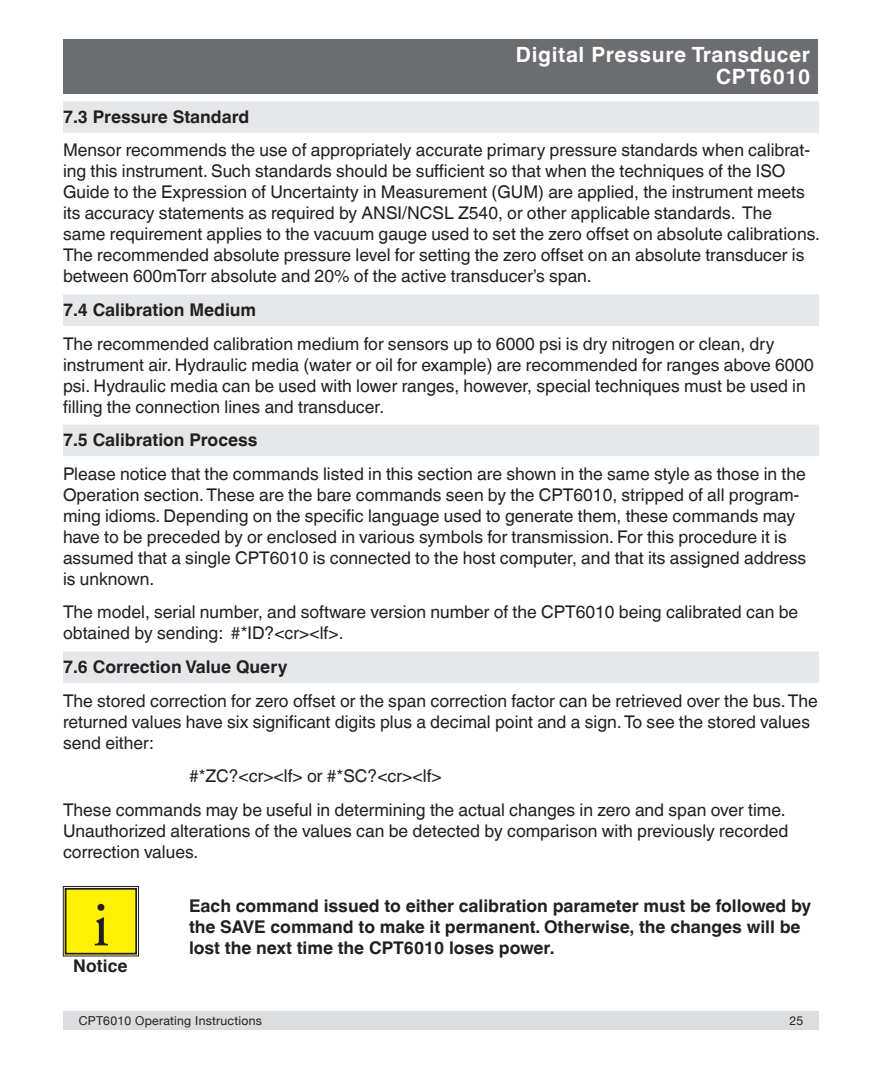
<style>
.page{position:relative;width:882px;height:1071px;background:#fff}
.page>*{position:absolute;margin:0;border:0;box-sizing:border-box;transform-origin:0 0}
.t1{font:66.5px "Adobe Garamond Pro";color:#231f20}
.t2{font:700 21px/22.8px "Helvetica World";letter-spacing:.03em;color:#fff;text-align:right}
.Body_Copy{font:17.5px/21px "Helvetica World";color:#231f20}
.text_by_symbols{font:700 17.5px/21px "Helvetica World";color:#231f20}
.Sub-heading{font:700 17.5px "Helvetica World";color:#231f20}
.t3{font:700 17.5px "Helvetica";letter-spacing:.01em;color:#231f20}
.t4{font:12.25px "Helvetica Neue";letter-spacing:.02em;color:#231f20}
</style>
<div class="page">
<div style="left:63px;top:1011px;width:756px;height:19px;background:#dcdddf"></div>
<div style="left:64px;top:39px;width:754px;height:55px;background:#6c6d70"></div>
<div style="left:63px;top:101px;width:756px;height:32px;background:#e6e7e9"></div>
<div style="left:63px;top:294px;width:756px;height:32px;background:#e6e7e9"></div>
<div style="left:63px;top:425px;width:756px;height:31px;background:#e6e7e9"></div>
<div style="left:63px;top:651px;width:756px;height:32px;background:#e6e7e9"></div>
<svg style="left:63px;top:886px;width:76px;height:71px;background:#f0e30f"></svg>
<div style="left:65px;top:888px;width:72px;height:67px;border:2px solid #231f20"></div>
<p class="t2" style="left:516px;top:43px;width:296px">Digital Pressure Transducer<br>CPT6010</p>
<p class="Sub-heading" style="left:63px;top:107px;width:188px">7.3 Pressure Standard</p>
<p class="Body_Copy" style="left:63px;top:140px;width:759px">Mensor recommends the use of appropriately accurate primary pressure standards when calibrat&shy;ing this instrument. Such standards should be sufficient so that when the techniques of the ISO Guide to the Expression of Uncertainty in Measurement (GUM) are applied, the instrument meets its accuracy statements as required by ANSI/NCSL Z540, or other applicable standards. The<br>same requirement applies to the vacuum gauge used to set the zero offset on absolute calibrations.<br>The recommended absolute pressure level for setting the zero offset on an absolute transducer is between 600mTorr absolute and 20% of the active transducer’s span.</p>
<p class="Sub-heading" style="left:63px;top:300px;width:195px">7.4 Calibration Medium</p>
<p class="Body_Copy" style="left:63px;top:333px;width:752px">The recommended calibration medium for sensors up to 6000 psi is dry nitrogen or clean, dry instrument air. Hydraulic media (water or oil for example) are recommended for ranges above 6000 psi. Hydraulic media can be used with lower ranges, however, special techniques must be used in filling the connection lines and transducer.</p>
<p class="Sub-heading" style="left:63px;top:430px;width:196px">7.5 Calibration Process</p>
<p class="Body_Copy" style="left:63px;top:463px;width:745px">Please notice that the commands listed in this section are shown in the same style as those in the Operation section. These are the bare commands seen by the CPT6010, stripped of all program&shy;ming idioms. Depending on the specific language used to generate them, these commands may have to be preceded by or enclosed in various symbols for transmission. For this procedure it is assumed that a single CPT6010 is connected to the host computer, and that its assigned address is unknown.</p>
<p class="Body_Copy" style="left:63px;top:602px;width:737px">The model, serial number, and software version number of the CPT6010 being calibrated can be obtained by sending: #*ID?&lt;cr&gt;&lt;lf&gt;.</p>
<p class="Sub-heading" style="left:63px;top:657px;width:226px">7.6 Correction Value Query</p>
<p class="Body_Copy" style="left:63px;top:690px;width:756px">The stored correction for zero offset or the span correction factor can be retrieved over the bus. The returned values have six significant digits plus a decimal point and a sign. To see the stored values send either:</p>
<p class="Body_Copy" style="left:189px;top:766px;width:254px">#*ZC?&lt;cr&gt;&lt;lf&gt; or #*SC?&lt;cr&gt;&lt;lf&gt;</p>
<p class="Body_Copy" style="left:63px;top:799px;width:727px">These commands may be useful in determining the actual changes in zero and span over time.<br>Unauthorized alterations of the values can be detected by comparison with previously recorded correction values.</p>
<p class="t1" style="left:92px;top:884px;width:19px">i</p>
<p class="t3" style="left:73px;top:952px;width:56px">Notice</p>
<p class="text_by_symbols" style="left:189px;top:896px;width:624px">Each command issued to either calibration parameter must be followed by the SAVE command to make it permanent. Otherwise, the changes will be lost the next time the CPT6010 loses power.</p>
<p class="t4" style="left:79px;top:1012px;width:185px">CPT6010 Operating Instructions</p>
<p class="t4" style="left:789px;top:1012px;width:15px">25</p>
</div>
